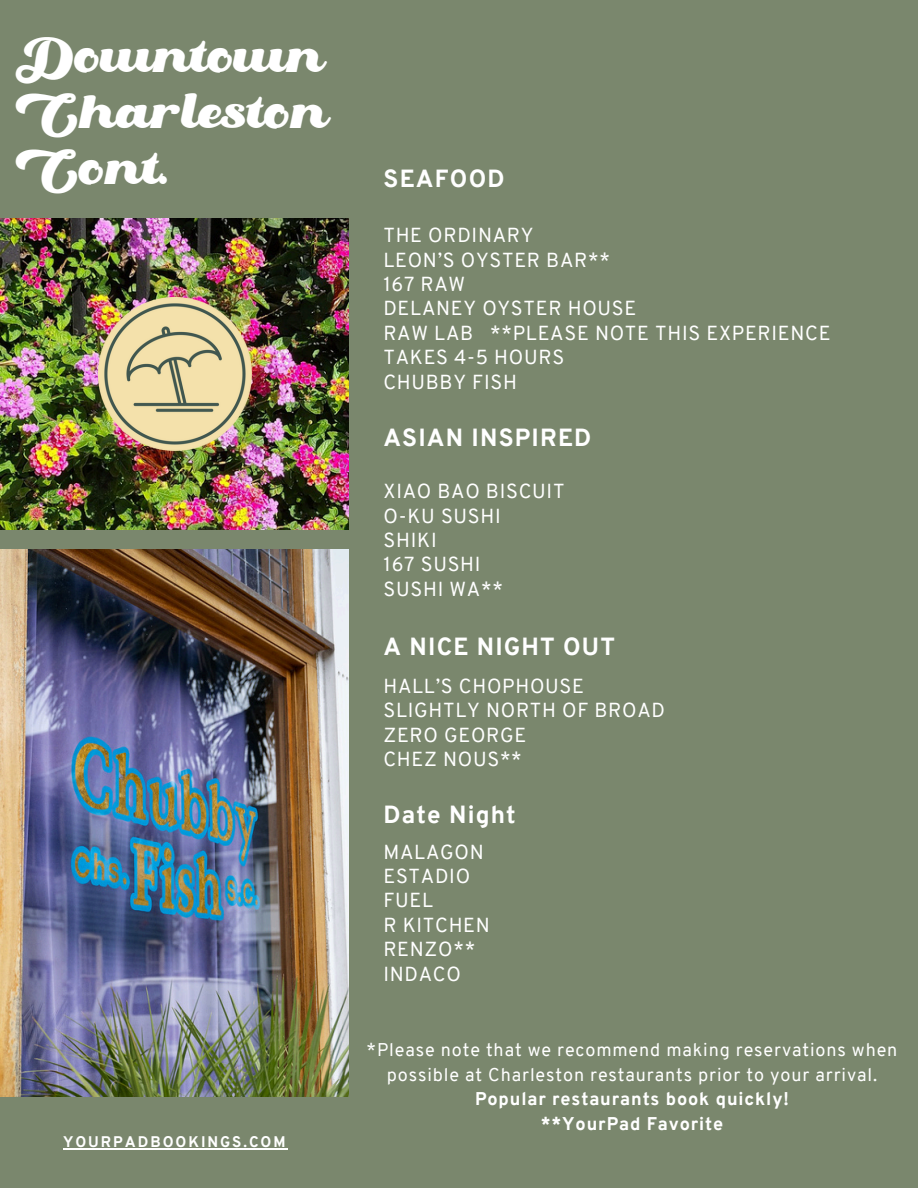
<style>
.page{position:relative;width:918px;height:1188px;background:#7a876d}
.page>*{position:absolute;margin:0;border:0;box-sizing:border-box;transform-origin:0 0}
.t1{font:46.65px/56.2px "Oaklash";color:#fff;text-align:justify}
.t2{font:800 24.15px "Overpass";letter-spacing:.05em;color:#fff}
.t3{font:19.8px/24.3px "Overpass";letter-spacing:.035em;color:#fff}
.t4{font:18px/24.8px "Overpass";letter-spacing:.05em;color:#fff;text-align:center}
.t5{font:800 15px "Overpass";letter-spacing:.13em;color:#fff}
.s1{font-weight:800}
</style>
<div class="page">
<img style="left:0;top:550px;width:349px;height:546px">
<img style="left:0;top:218px;width:349px;height:312px">
<hr style="left:63px;top:1148px;width:225px;height:2px;background:#fff">
<img style="left:98px;top:298px;width:153px;height:153px">
<p class="t1" style="left:16px;top:32px;width:313px">Downtown Charleston Cont.</p>
<p class="t5" style="left:63px;top:1136px;width:224px">YOURPADBOOKINGS.COM</p>
<h2 class="t2" style="left:384px;top:169px;width:123px">SEAFOOD</h2>
<h4 class="t3" style="left:383px;top:225px;width:152px">THE ORDINARY</h4>
<p class="t3" style="left:383px;top:250px;width:254px">LEON’S OYSTER BAR**<br>167 RAW<br>DELANEY OYSTER HOUSE</p>
<h4 class="t3" style="left:383px;top:323px;width:449px">RAW LAB **PLEASE NOTE THIS EXPERIENCE<br>TAKES 4-5 HOURS</h4>
<p class="t3" style="left:383px;top:371px;width:135px">CHUBBY FISH</p>
<h2 class="t2" style="left:383px;top:428px;width:210px">ASIAN INSPIRED</h2>
<p class="t3" style="left:384px;top:481px;width:182px">XIAO BAO BISCUIT</p>
<h4 class="t3" style="left:384px;top:506px;width:119px">O-KU SUSHI<br>SHIKI<br>167 SUSHI</h4>
<p class="t3" style="left:384px;top:579px;width:121px">SUSHI WA**</p>
<h4 class="t2" style="left:383px;top:637px;width:233px">A NICE NIGHT OUT</h4>
<p class="t3" style="left:383px;top:676px;width:283px">HALL’S CHOPHOUSE<br>SLIGHTLY NORTH OF BROAD<br>ZERO GEORGE</p>
<h3 class="t3" style="left:383px;top:749px;width:140px">CHEZ NOUS**</h3>
<h4 class="t2" style="left:383px;top:805px;width:134px">Date Night</h4>
<h5 class="t3" style="left:383px;top:842px;width:108px">MALAGON<br>ESTADIO<br>FUEL<br>R KITCHEN<br>RENZO**<br>INDACO</h5>
<p class="t4" style="left:367px;top:1039px;width:532px">*Please note that we recommend making reservations when possible at Charleston restaurants prior to your arrival.<br><span class="s1">Popular restaurants book quickly!<br>**YourPad Favorite</span></p>
</div>
